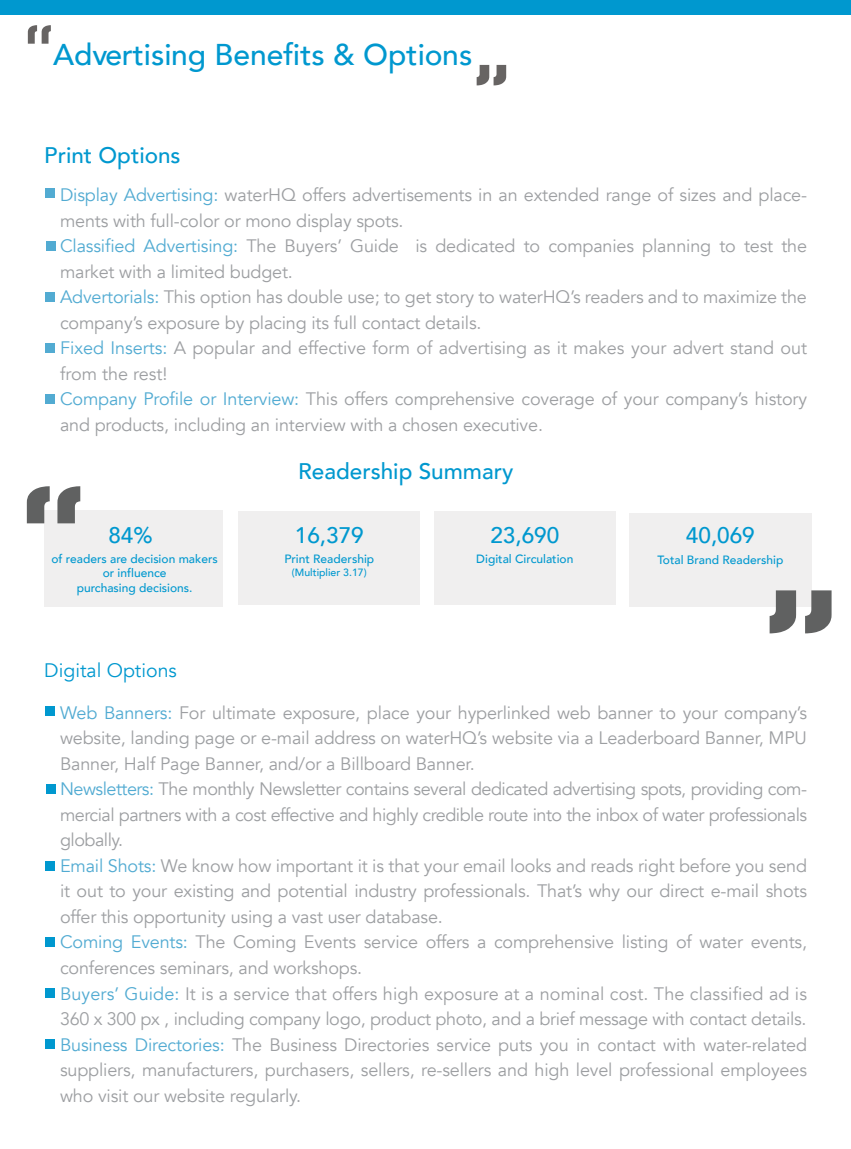
<style>
.page{position:relative;width:851px;height:1149px;background:#fff}
.page>*{position:absolute;margin:0;border:0;box-sizing:border-box;transform-origin:0 0}
.t1{font:500 30px "Avenir";color:#0098cf}
.t2{font:500 22.5px "Avenir";color:#0098cf}
.t3{font:19.5px "Avenir";color:#0098cf}
.t4{font:18px/25.5px "Avenir";letter-spacing:-.01em;color:#9d9fa2}
.t5{font:500 12px/14.4px "Avenir";color:#0098cf;text-align:center}
.t6{font:500 10.5px "Avenir";color:#0098cf}
.s1{color:#52abd2}
</style>
<div class="page">
<div style="left:0;top:0;width:850px;height:14px;background:#0098cf"></div>
<div style="left:45px;top:188px;width:10px;height:10px;background:#52abd2"></div>
<div style="left:46px;top:241px;width:10px;height:10px;background:#52abd2"></div>
<div style="left:45px;top:292px;width:10px;height:10px;background:#52abd2"></div>
<div style="left:45px;top:342px;width:10px;height:10px;background:#52abd2"></div>
<div style="left:45px;top:394px;width:10px;height:10px;background:#52abd2"></div>
<div style="left:45px;top:706px;width:10px;height:10px;background:#0098cf"></div>
<div style="left:46px;top:784px;width:10px;height:9px;background:#0098cf"></div>
<div style="left:45px;top:860px;width:10px;height:10px;background:#0098cf"></div>
<div style="left:45px;top:937px;width:10px;height:9px;background:#0098cf"></div>
<div style="left:45px;top:987px;width:10px;height:10px;background:#0098cf"></div>
<div style="left:45px;top:1038px;width:10px;height:10px;background:#0098cf"></div>
<div style="left:44px;top:510px;width:179px;height:96px;background:#f0efef"></div>
<div style="left:238px;top:510px;width:182px;height:94px;background:#f0efef"></div>
<div style="left:434px;top:510px;width:181px;height:94px;background:#f0efef"></div>
<svg style="left:28px;top:25px;width:23px;height:19px"></svg>
<svg style="left:476px;top:65px;width:30px;height:20px"></svg>
<div style="left:629px;top:512px;width:182px;height:94px;background:#f0efef"></div>
<svg style="left:27px;top:486px;width:53px;height:37px"></svg>
<svg style="left:769px;top:590px;width:62px;height:43px"></svg>
<h1 class="t1" style="left:53px;top:28px;width:420px">Advertising Benefits &amp; Options</h1>
<p class="t2" style="left:44px;top:136px;width:138px">Print Options</p>
<p class="t4" style="left:60px;top:182px;width:748px"><span class="s1">Display Advertising:</span> waterHQ offers advertisements in an extended range of sizes and place&shy;ments with full-color or mono display spots.<br><span class="s1">Classified Advertising:</span> The Buyers’ Guide is dedicated to companies planning to test the market with a limited budget.<br><span class="s1">Advertorials:</span> This option has double use; to get story to waterHQ’s readers and to maximize the company’s exposure by placing its full contact details.<br><span class="s1">Fixed Inserts:</span> A popular and effective form of advertising as it makes your advert stand out from the rest!<br><span class="s1">Company Profile or Interview:</span> This offers comprehensive coverage of your company’s history and products, including an interview with a chosen executive.</p>
<p class="t2" style="left:108px;top:515px;width:46px">84%</p>
<p class="t5" style="left:51px;top:550px;width:168px">of readers are decision makers or influence<br>purchasing decisions.</p>
<p class="t2" style="left:298px;top:451px;width:217px">Readership Summary</p>
<p class="t2" style="left:295px;top:515px;width:70px">16,379</p>
<p class="t5" style="left:284px;top:550px;width:91px">Print Readership</p>
<p class="t6" style="left:292px;top:562px;width:76px">(Multiplier 3.17)</p>
<p class="t2" style="left:490px;top:515px;width:70px">23,690</p>
<p class="t5" style="left:476px;top:550px;width:99px">Digital Circulation</p>
<p class="t2" style="left:685px;top:515px;width:70px">40,069</p>
<p class="t5" style="left:657px;top:552px;width:128px">Total Brand Readership</p>
<p class="t3" style="left:44px;top:658px;width:134px">Digital Options</p>
<p class="t4" style="left:60px;top:699px;width:748px"><span class="s1">Web Banners:</span> For ultimate exposure, place your hyperlinked web banner to your company’s website, landing page or e-mail address on waterHQ’s website via a Leaderboard Banner, MPU Banner, Half Page Banner, and/or a Billboard Banner.<br><span class="s1">Newsletters:</span> The monthly Newsletter contains several dedicated advertising spots, providing com&shy;mercial partners with a cost effective and highly credible route into the inbox of water professionals globally.<br><span class="s1">Email Shots:</span> We know how important it is that your email looks and reads right before you send it out to your existing and potential industry professionals. That’s why our direct e-mail shots offer this opportunity using a vast user database.<br><span class="s1">Coming Events:</span> The Coming Events service offers a comprehensive listing of water events, conferences seminars, and workshops.<br><span class="s1">Buyers’ Guide:</span> It is a service that offers high exposure at a nominal cost. The classified ad is 360 x 300 px , including company logo, product photo, and a brief message with contact details.<br><span class="s1">Business Directories:</span> The Business Directories service puts you in contact with water-related suppliers, manufacturers, purchasers, sellers, re-sellers and high level professional employees who visit our website regularly.</p>
</div>
